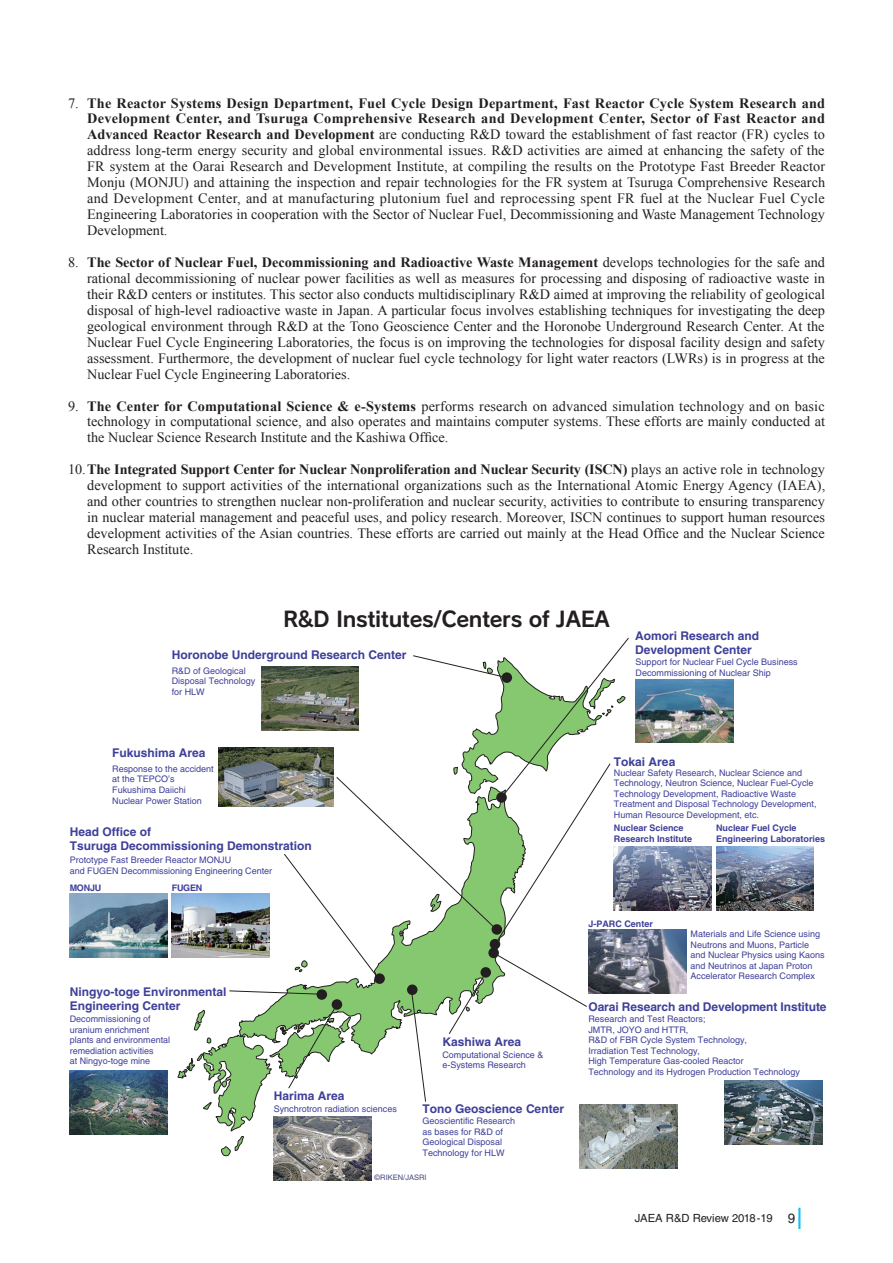
<style>
.page{position:relative;width:893px;height:1263px;background:#fff}
.page>*{position:absolute;margin:0;border:0;box-sizing:border-box;transform-origin:0 0}
.t1{font:21px "Rodin Pro B";letter-spacing:-.02em;color:#231f20}
.t2{font:14.25px/15.9px "Times New Roman";color:#231f20;text-align:justify}
.t3{font:700 12px/13.5px "Helvetica LT Std";color:#3e3f99}
.t4{font:11.25px "Helvetica LT Std";letter-spacing:-.02em;color:#231f20}
.t5{font:9px/10.5px "Helvetica LT Std";color:#3e3f99}
.t6{font:700 9px/10.5px "Helvetica LT Std";color:#3e3f99}
.t7{font:7.5px "Helvetica LT Std";color:#4a4c81}
.s1{font-weight:700}
.s2{font-size:13.5px}
</style>
<div class="page">
<hr style="left:798px;top:1208px;width:2px;height:21px;background:#15c0f2">
<img style="left:261px;top:666px;width:75px;height:64px">
<img style="left:635px;top:679px;width:98px;height:64px">
<img style="left:629px;top:846px;width:83px;height:64px">
<img style="left:716px;top:846px;width:98px;height:64px">
<img style="left:629px;top:930px;width:57px;height:64px">
<img style="left:724px;top:1080px;width:98px;height:64px">
<img style="left:218px;top:747px;width:115px;height:59px">
<img style="left:70px;top:1070px;width:97px;height:64px">
<img style="left:172px;top:894px;width:5px;height:63px">
<img style="left:70px;top:894px;width:97px;height:63px">
<img style="left:580px;top:1104px;width:98px;height:64px">
<img style="left:274px;top:1157px;width:98px;height:24px">
<svg style="left:239px;top:786px;width:95px;height:21px;background:#878b89"></svg>
<svg style="left:336px;top:638px;width:293px;height:464px"></svg>
<svg style="left:177px;top:853px;width:208px;height:304px"></svg>
<svg style="left:493px;top:952px;width:95px;height:55px"></svg>
<p class="t2" style="left:87px;top:95px;width:740px;text-indent:-19px">7. <span class="s1">The Reactor Systems Design Department, Fuel Cycle Design Department, Fast Reactor Cycle System Research and Development Center, and Tsuruga Comprehensive Research and Development Center, Sector of Fast Reactor and Advanced Reactor Research and Development</span> are conducting R&amp;D toward the establishment of fast reactor (FR) cycles to address long-term energy security and global environmental issues. R&amp;D activities are aimed at enhancing the safety of the FR system at the Oarai Research and Development Institute, at compiling the results on the Prototype Fast Breeder Reactor Monju (MONJU) and attaining the inspection and repair technologies for the FR system at Tsuruga Comprehensive Research and Development Center, and at manufacturing plutonium fuel and reprocessing spent FR fuel at the Nuclear Fuel Cycle Engineering Laboratories in cooperation with the Sector of Nuclear Fuel, Decommissioning and Waste Management Technology Development.</p>
<p class="t2" style="left:87px;top:254px;width:739px;text-indent:-19px">8. <span class="s1">The Sector of Nuclear Fuel, Decommissioning and Radioactive Waste Management</span> develops technologies for the safe and rational decommissioning of nuclear power facilities as well as measures for processing and disposing of radioactive waste in their R&amp;D centers or institutes. This sector also conducts multidisciplinary R&amp;D aimed at improving the reliability of geological disposal of high-level radioactive waste in Japan. A particular focus involves establishing techniques for investigating the deep geological environment through R&amp;D at the Tono Geoscience Center and the Horonobe Underground Research Center. At the Nuclear Fuel Cycle Engineering Laboratories, the focus is on improving the technologies for disposal facility design and safety assessment. Furthermore, the development of nuclear fuel cycle technology for light water reactors (LWRs) is in progress at the Nuclear Fuel Cycle Engineering Laboratories.</p>
<p class="t2" style="left:87px;top:398px;width:739px;text-indent:-19px">9. <span class="s1">The Center for Computational Science &amp; e-Systems</span> performs research on advanced simulation technology and on basic technology in computational science, and also operates and maintains computer systems. These efforts are mainly conducted at the Nuclear Science Research Institute and the Kashiwa Office.</p>
<p class="t2" style="left:87px;top:461px;width:740px;text-indent:-19px">10.<span class="s1">The Integrated Support Center for Nuclear Nonproliferation and Nuclear Security (ISCN)</span> plays an active role in technology development to support activities of the international organizations such as the International Atomic Energy Agency (IAEA), and other countries to strengthen nuclear non-proliferation and nuclear security, activities to contribute to ensuring transparency in nuclear material management and peaceful uses, and policy research. Moreover, ISCN continues to support human resources development activities of the Asian countries. These efforts are carried out mainly at the Head Office and the Nuclear Science Research Institute.</p>
<h1 class="t1" style="left:283px;top:604px;width:328px">R&amp;D Institutes/Centers of JAEA</h1>
<p class="t3" style="left:172px;top:648px;width:236px">Horonobe Underground Research Center</p>
<p class="t5" style="left:172px;top:665px;width:85px">R&amp;D of Geological<br>Disposal Technology for HLW</p>
<p class="t3" style="left:635px;top:629px;width:126px">Aomori Research and<br>Development Center</p>
<p class="t5" style="left:636px;top:657px;width:164px">Support for Nuclear Fuel Cycle Business<br>Decommissioning of Nuclear Ship</p>
<p class="t3" style="left:112px;top:746px;width:95px">Fukushima Area</p>
<p class="t5" style="left:112px;top:763px;width:103px">Response to the accident at the TEPCO’s<br>Fukushima Daiichi<br>Nuclear Power Station</p>
<p class="t3" style="left:70px;top:824px;width:244px;line-height:14.4px">Head Office of<br>Tsuruga Decommissioning Demonstration</p>
<p class="t5" style="left:70px;top:854px;width:204px">Prototype Fast Breeder Reactor MONJU<br>and FUGEN Decommissioning Engineering Center</p>
<p class="t6" style="left:70px;top:882px;width:33px">MONJU</p>
<p class="t6" style="left:172px;top:882px;width:32px">FUGEN</p>
<p class="t3" style="left:70px;top:985px;width:158px">Ningyo-toge Environmental<br>Engineering Center</p>
<p class="t5" style="left:70px;top:1014px;width:102px">Decommissioning of uranium enrichment plants and environmental remediation activities<br>at Ningyo-toge mine</p>
<p class="t3" style="left:274px;top:1089px;width:72px">Harima Area</p>
<p class="t5" style="left:274px;top:1103px;width:125px">Synchrotron radiation sciences</p>
<p class="t3" style="left:442px;top:1035px;width:80px">Kashiwa Area</p>
<p class="t5" style="left:442px;top:1049px;width:103px">Computational Science &amp; e-Systems Research</p>
<p class="t3" style="left:423px;top:1102px;width:143px">Tono Geoscience Center</p>
<p class="t5" style="left:423px;top:1116px;width:94px">Geoscientific Research as bases for R&amp;D of<br>Geological Disposal<br>Technology for HLW</p>
<p class="t7" style="left:375px;top:1173px;width:53px">©RIKEN/JASRI</p>
<p class="t3" style="left:614px;top:754px;width:63px">Tokai Area</p>
<p class="t5" style="left:614px;top:767px;width:204px">Nuclear Safety Research, Nuclear Science and Technology, Neutron Science, Nuclear Fuel-Cycle Technology Development, Radioactive Waste Treatment and Disposal Technology Development, Human Resource Development, etc.</p>
<p class="t6" style="left:614px;top:822px;width:80px">Nuclear Science<br>Research Institute</p>
<p class="t6" style="left:716px;top:822px;width:111px">Nuclear Fuel Cycle<br>Engineering Laboratories</p>
<p class="t6" style="left:588px;top:918px;width:66px">J-PARC Center</p>
<p class="t5" style="left:690px;top:929px;width:136px">Materials and Life Science using<br>Neutrons and Muons, Particle and Nuclear Physics using Kaons and Neutrinos at Japan Proton<br>Accelerator Research Complex</p>
<p class="t3" style="left:588px;top:1000px;width:240px">Oarai Research and Development Institute</p>
<p class="t5" style="left:588px;top:1014px;width:213px">Research and Test Reactors;<br>JMTR, JOYO and HTTR,<br>R&amp;D of FBR Cycle System Technology,<br>Irradiation Test Technology,<br>High Temperature Gas-cooled Reactor<br>Technology and its Hydrogen Production Technology</p>
<p class="t4" style="left:635px;top:1211px;width:162px">JAEA R&amp;D Review 2018-19 <span class="s2">9</span></p>
</div>
